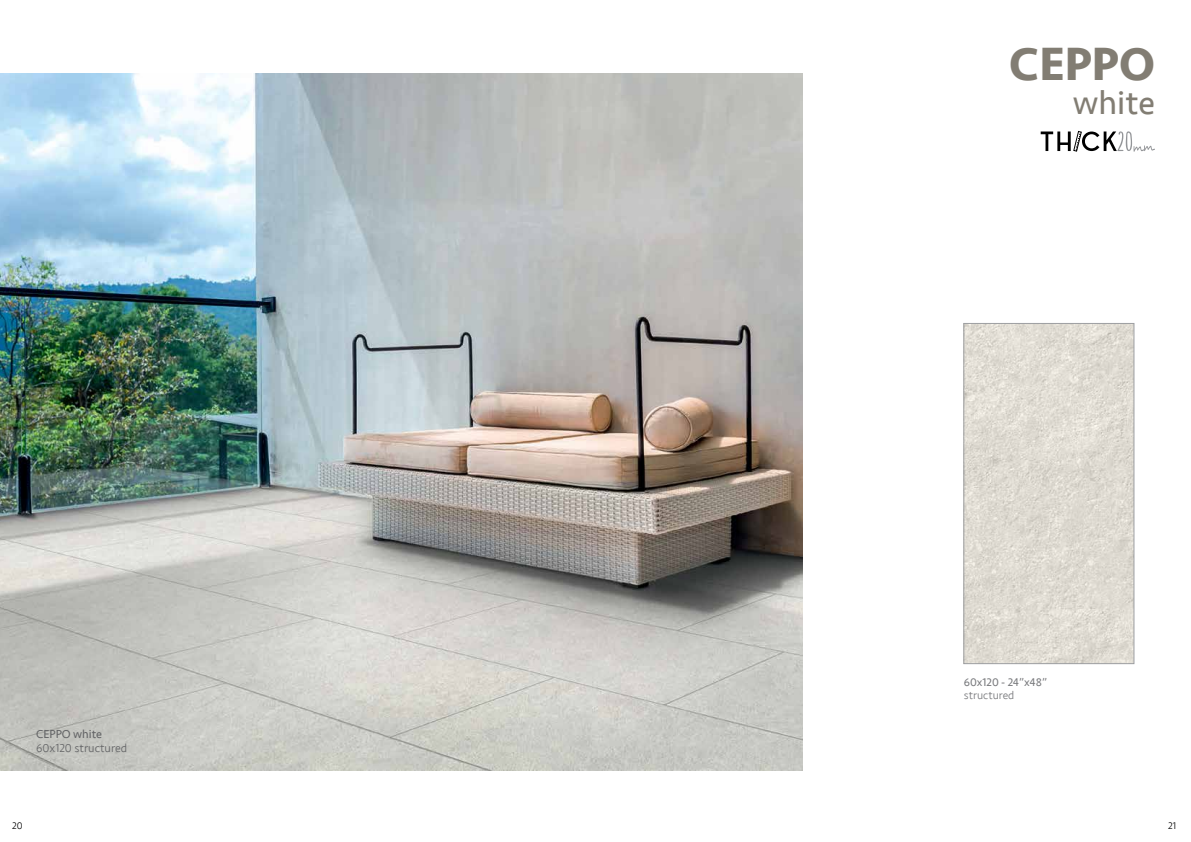
<style>
.page{position:relative;width:1191px;height:842px;background:#fff}
.page>*{position:absolute;margin:0;border:0;box-sizing:border-box;transform-origin:0 0}
.t1{font:700 48px "Seravek";color:#827d73}
.t2{font:34px "Seravek";color:#827d73}
.t3{font:300 12px "Seravek";color:#636466}
.t4{font:12px "Seravek";color:#636466}
.t5{font:11.5px "Seravek";color:#797a7d}
.t6{font:300 11.5px "Seravek";color:#797a7d}
.t7{font:300 10px "Seravek";color:#000}
</style>
<div class="page">
<img style="left:0;top:74px;width:802px;height:697px">
<img style="left:965px;top:325px;width:167px;height:337px">
<div style="left:963px;top:323px;width:171px;height:341px;border:1px solid #9d9fa2"></div>
<svg style="left:1040px;top:131px;width:115px;height:21px"></svg>
<p class="t4" style="left:36px;top:725px;width:67px">CEPPO white</p>
<p class="t3" style="left:36px;top:741px;width:93px">60x120 structured</p>
<p class="t7" style="left:12px;top:819px;width:12px">20</p>
<h1 class="t1" style="left:1009px;top:26px;width:147px">CEPPO</h1>
<h2 class="t2" style="left:1072px;top:77px;width:84px">white</h2>
<p class="t5" style="left:963px;top:673px;width:85px">60x120 - 24”x48”</p>
<p class="t6" style="left:963px;top:688px;width:52px">structured</p>
<p class="t7" style="left:1168px;top:819px;width:9px">21</p>
</div>
